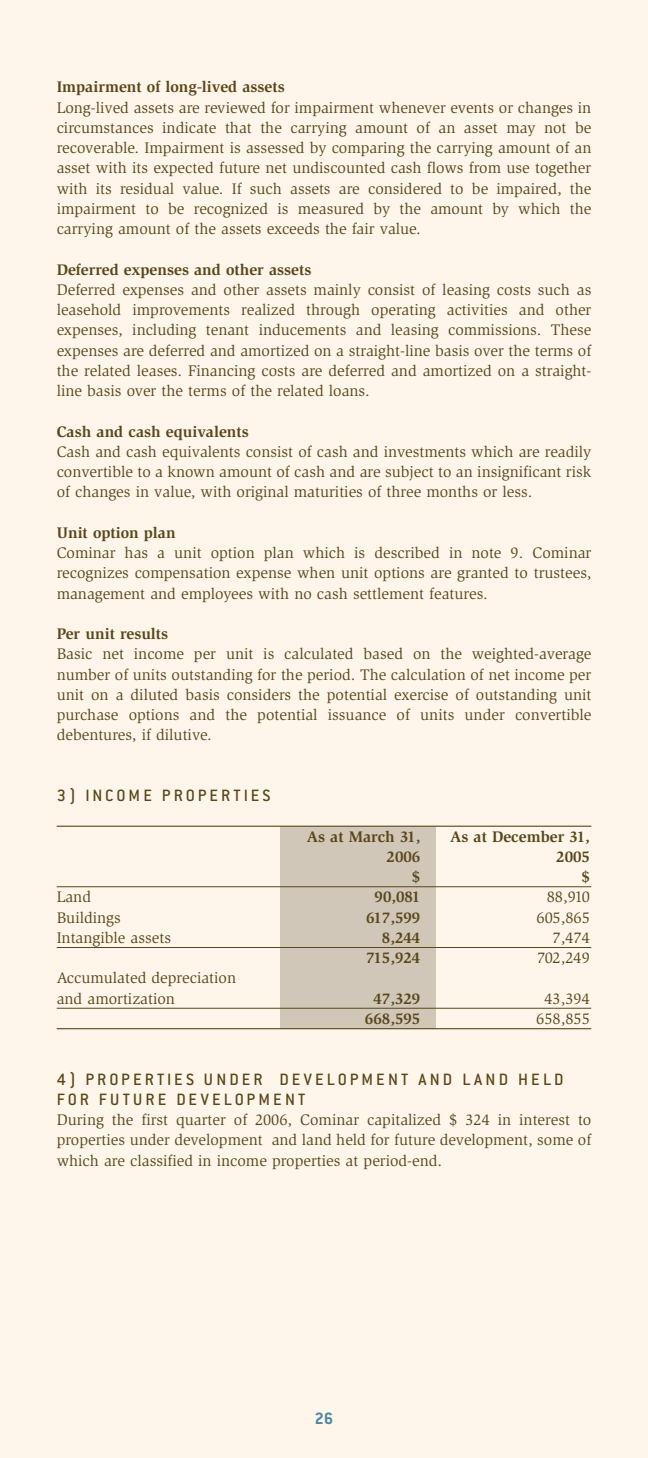
<style>
.page{position:relative;width:648px;height:1458px;background:#fef6eb}
.page>*{position:absolute;margin:0;border:0;box-sizing:border-box;transform-origin:0 0}
.t1{font:500 18px/20.2px "Conduit ITC";letter-spacing:.18em;color:#5a471a}
.t2{font:700 18px "Conduit ITC";color:#4e88a1}
.t3{font:15.75px/20.2px "Slimbach";color:#5a471a;text-align:justify}
.t4{font:700 15.75px "Slimbach";color:#5a471a}
</style>
<div class="page">
<div style="left:280px;top:827px;width:155px;height:202px;background:#d0c7b8"></div>
<hr style="left:57px;top:826px;width:534px;height:1px;background:#5a471a">
<hr style="left:57px;top:886px;width:534px;height:1px;background:#5a471a">
<hr style="left:57px;top:947px;width:534px;height:1px;background:#5a471a">
<hr style="left:57px;top:1008px;width:534px;height:1px;background:#5a471a">
<hr style="left:57px;top:1028px;width:534px;height:1px;background:#5a471a">
<p class="t4" style="left:57px;top:81px;width:229px">Impairment of long-lived assets</p>
<p class="t3" style="left:57px;top:98px;width:536px">Long-lived assets are reviewed for impairment whenever events or changes in circumstances indicate that the carrying amount of an asset may not be recoverable. Impairment is assessed by comparing the carrying amount of an asset with its expected future net undiscounted cash flows from use together with its residual value. If such assets are considered to be impaired, the impairment to be recognized is measured by the amount by which the carrying amount of the assets exceeds the fair value.</p>
<p class="t4" style="left:57px;top:263px;width:256px">Deferred expenses and other assets</p>
<p class="t3" style="left:57px;top:281px;width:536px">Deferred expenses and other assets mainly consist of leasing costs such as leasehold improvements realized through operating activities and other expenses, including tenant inducements and leasing commissions. These expenses are deferred and amortized on a straight-line basis over the terms of the related leases. Financing costs are deferred and amortized on a straight&shy;line basis over the terms of the related loans.</p>
<p class="t4" style="left:57px;top:425px;width:194px">Cash and cash equivalents</p>
<p class="t3" style="left:57px;top:443px;width:536px">Cash and cash equivalents consist of cash and investments which are readily convertible to a known amount of cash and are subject to an insignificant risk of changes in value, with original maturities of three months or less.</p>
<p class="t4" style="left:57px;top:526px;width:121px">Unit option plan</p>
<p class="t3" style="left:57px;top:544px;width:536px">Cominar has a unit option plan which is described in note 9. Cominar recognizes compensation expense when unit options are granted to trustees, management and employees with no cash settlement features.</p>
<p class="t4" style="left:57px;top:628px;width:113px">Per unit results</p>
<p class="t3" style="left:57px;top:645px;width:536px">Basic net income per unit is calculated based on the weighted-average number of units outstanding for the period. The calculation of net income per unit on a diluted basis considers the potential exercise of outstanding unit purchase options and the potential issuance of units under convertible debentures, if dilutive.</p>
<p class="t1" style="left:57px;top:787px;width:215px">3) INCOME PROPERTIES</p>
<p class="t4" style="left:307px;top:830px;width:115px">As at March 31,</p>
<p class="t4" style="left:450px;top:830px;width:141px">As at December 31,</p>
<p class="t4" style="left:387px;top:850px;width:35px">2006</p>
<p class="t4" style="left:556px;top:850px;width:35px">2005</p>
<p class="t4" style="left:412px;top:871px;width:10px">$</p>
<p class="t4" style="left:581px;top:871px;width:10px">$</p>
<p class="t3" style="left:57px;top:888px;width:36px">Land</p>
<p class="t4" style="left:375px;top:891px;width:47px">90,081</p>
<p class="t3" style="left:547px;top:888px;width:45px">88,910</p>
<p class="t3" style="left:57px;top:908px;width:66px">Buildings</p>
<p class="t4" style="left:366px;top:911px;width:56px">617,599</p>
<p class="t3" style="left:537px;top:908px;width:55px">605,865</p>
<p class="t3" style="left:57px;top:929px;width:116px">Intangible assets</p>
<p class="t4" style="left:382px;top:931px;width:40px">8,244</p>
<p class="t3" style="left:553px;top:929px;width:39px">7,474</p>
<p class="t4" style="left:366px;top:952px;width:56px">715,924</p>
<p class="t3" style="left:537px;top:949px;width:54px">702,249</p>
<p class="t3" style="left:57px;top:969px;width:181px">Accumulated depreciation and amortization</p>
<p class="t4" style="left:373px;top:992px;width:48px">47,329</p>
<p class="t3" style="left:544px;top:989px;width:47px">43,394</p>
<p class="t4" style="left:365px;top:1012px;width:57px">668,595</p>
<p class="t3" style="left:536px;top:1010px;width:55px">658,855</p>
<p class="t1" style="left:57px;top:1071px;width:509px">4) PROPERTIES UNDER DEVELOPMENT AND LAND HELD<br>FOR FUTURE DEVELOPMENT</p>
<p class="t3" style="left:57px;top:1111px;width:536px">During the first quarter of 2006, Cominar capitalized $ 324 in interest to properties under development and land held for future development, some of which are classified in income properties at period-end.</p>
<p class="t2" style="left:315px;top:1412px;width:20px">26</p>
</div>
